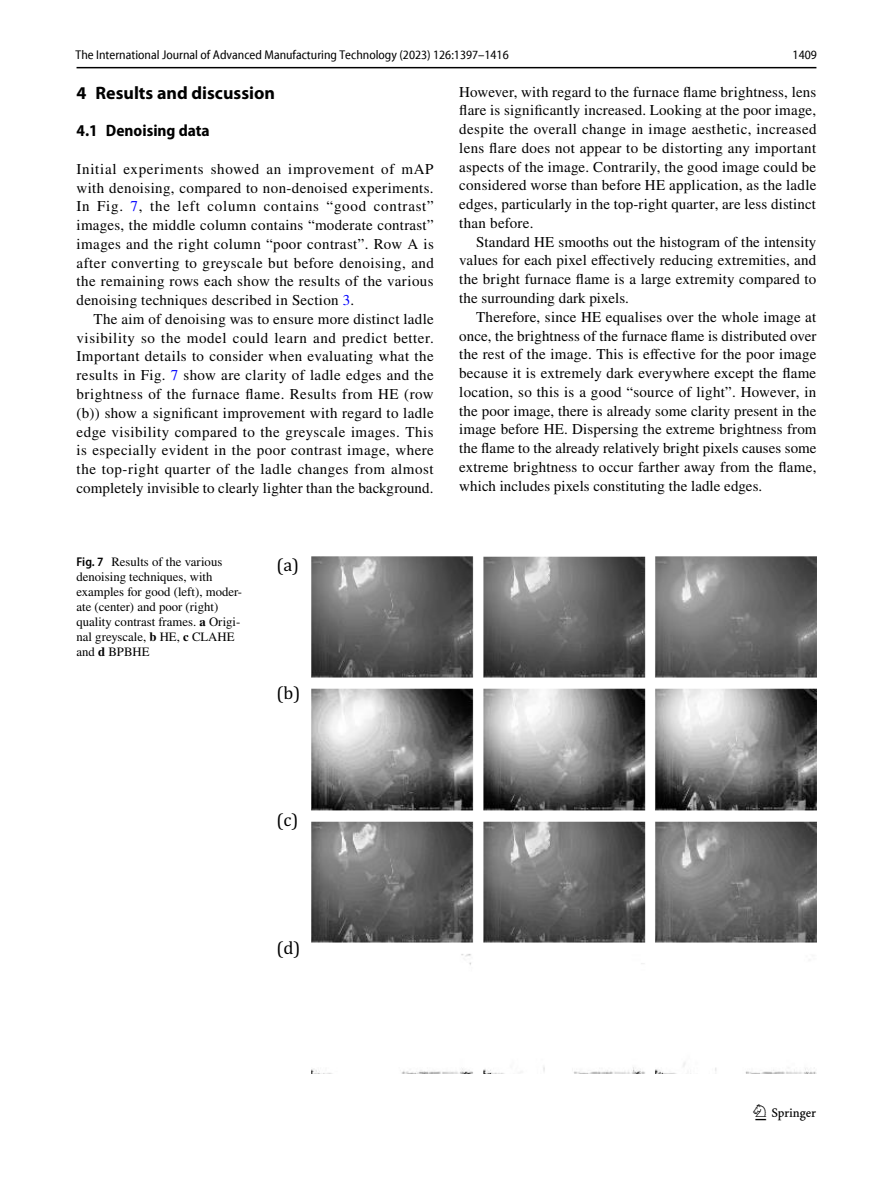
<style>
.page{position:relative;width:893px;height:1187px;background:#fff}
.page>*{position:absolute;margin:0;border:0;box-sizing:border-box;transform-origin:0 0}
.t1{font:22.5px "Springnew Regular 3";color:#000}
.t2{font:18.15px "Cambria";color:#000}
.t3{font:700 18px "Myriad Pro";color:#000}
.t4{font:700 semi-condensed 16.5px "Myriad Pro";color:#000}
.t5{font:15px/18.8px "STIX";letter-spacing:.005em;color:#000;text-align:justify}
.t6{font:12.75px/15px "STIX";color:#000}
.t7{font:semi-condensed 12.75px "Myriad Pro Unic";color:#000}
.s1{color:#00f}
.s2{font-family:"Myriad Pro";font-weight:600;font-stretch:semi-condensed}
.s3{font-weight:700}
</style>
<div class="page">
<hr style="left:77px;top:67px;width:739px;height:1px;background:#000">
<img style="left:312px;top:556px;width:504px;height:517px">
<p class="t7" style="left:76px;top:50px;width:435px">The International Journal of Advanced Manufacturing Technology (2023) 126:1397–1416</p>
<p class="t7" style="left:793px;top:50px;width:26px">1409</p>
<p class="t3" style="left:77px;top:81px;width:200px">4 Results and discussion</p>
<p class="t4" style="left:77px;top:122px;width:135px">4.1 Denoising data</p>
<p class="t5" style="left:77px;top:160px;width:359px">Initial experiments showed an improvement of mAP with denoising, compared to non-denoised experiments.<br>In Fig. <span class="s1">7</span>, the left column contains “good contrast” images, the middle column contains “moderate contrast” images and the right column “poor contrast”. Row A is after converting to greyscale but before denoising, and the remaining rows each show the results of the various denoising techniques described in Section <span class="s1">3</span>.</p>
<p class="t5" style="left:77px;top:310px;width:359px;text-indent:17px">The aim of denoising was to ensure more distinct ladle visibility so the model could learn and predict better.<br>Important details to consider when evaluating what the results in Fig. <span class="s1">7</span> show are clarity of ladle edges and the brightness of the furnace flame. Results from HE (row (b)) show a significant improvement with regard to ladle edge visibility compared to the greyscale images. This is especially evident in the poor contrast image, where the top-right quarter of the ladle changes from almost completely invisible to clearly lighter than the background.</p>
<p class="t6" style="left:77px;top:554px;width:167px"><span class="s2">Fig. 7</span> Results of the various denoising techniques, with examples for good (left), moder&shy;ate (center) and poor (right) quality contrast frames. <span class="s3">a</span> Origi&shy;nal greyscale, <span class="s3">b</span> HE, <span class="s3">c</span> CLAHE and <span class="s3">d</span> BPBHE</p>
<p class="t2" style="left:276px;top:553px;width:24px">(a)</p>
<p class="t2" style="left:276px;top:680px;width:25px">(b)</p>
<p class="t5" style="left:459px;top:83px;width:359px">However, with regard to the furnace flame brightness, lens flare is significantly increased. Looking at the poor image, despite the overall change in image aesthetic, increased lens flare does not appear to be distorting any important aspects of the image. Contrarily, the good image could be considered worse than before HE application, as the ladle edges, particularly in the top-right quarter, are less distinct than before.</p>
<p class="t5" style="left:459px;top:233px;width:359px;text-indent:17px">Standard HE smooths out the histogram of the intensity values for each pixel effectively reducing extremities, and the bright furnace flame is a large extremity compared to the surrounding dark pixels.</p>
<p class="t5" style="left:459px;top:308px;width:359px;text-indent:17px">Therefore, since HE equalises over the whole image at once, the brightness of the furnace flame is distributed over the rest of the image. This is effective for the poor image because it is extremely dark everywhere except the flame location, so this is a good “source of light”. However, in the poor image, there is already some clarity present in the image before HE. Dispersing the extreme brightness from the flame to the already relatively bright pixels causes some extreme brightness to occur farther away from the flame, which includes pixels constituting the ladle edges.</p>
<p class="t2" style="left:276px;top:807px;width:24px">(c)</p>
<p class="t2" style="left:276px;top:935px;width:26px">(d)</p>
<h1 class="t1" style="left:755px;top:1104px;width:62px">1 3</h1>
</div>
